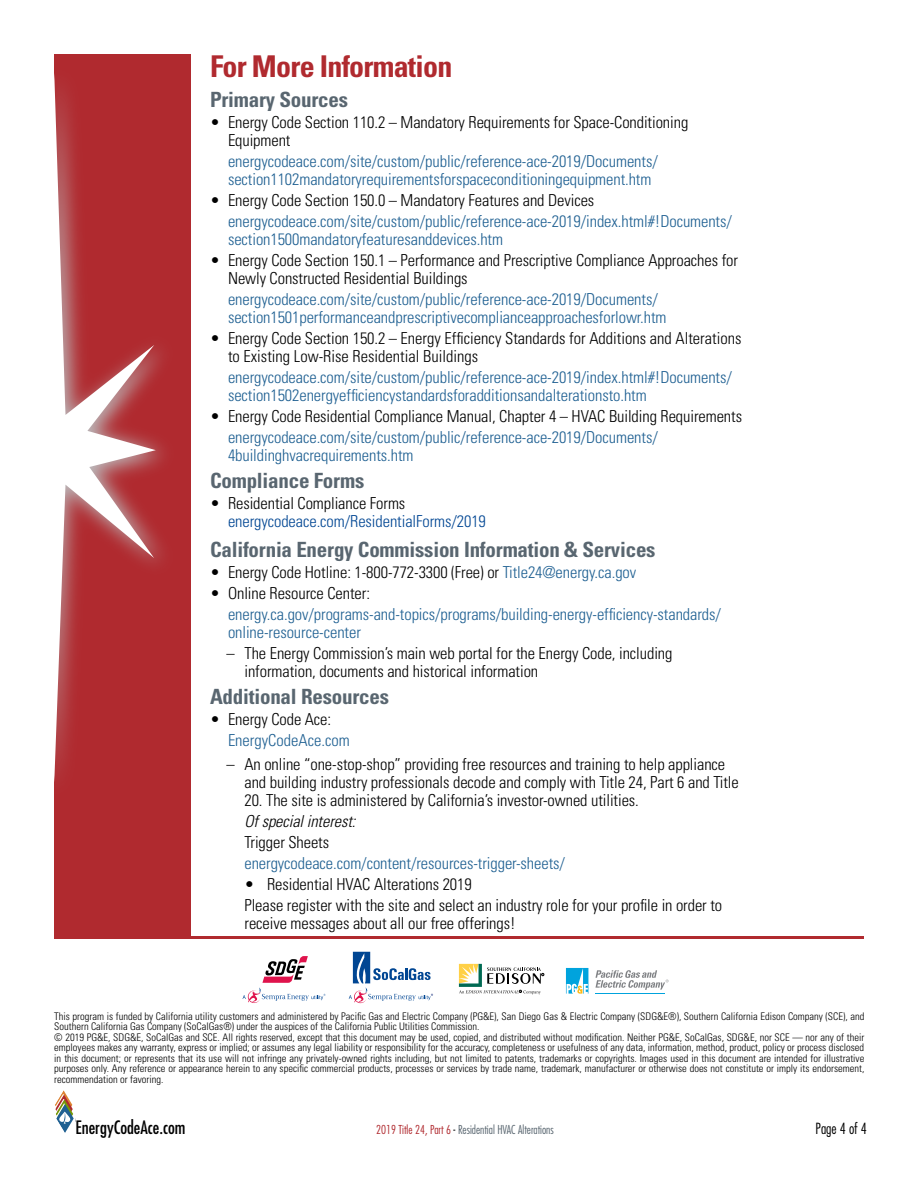
<style>
.page{position:relative;width:918px;height:1188px;background:#fff}
.page>*{position:absolute;margin:0;border:0;box-sizing:border-box;transform-origin:0 0}
.t1{font:700 condensed 30px "Univers";letter-spacing:-.025em;color:#b02a2f}
.t2{font:700 condensed 21px "Univers";letter-spacing:-.01em;color:#596670}
.t3{font:condensed 18px "Futura";color:#000}
.t4{font:300 condensed 16.5px/18px "Univers";letter-spacing:-.005em;color:#000}
.t5{font:300 condensed 16.5px/18px "Univers";letter-spacing:-.005em;color:#1f6092}
.t6{font:300 condensed 16.5px "Univers";letter-spacing:-.005em;color:#004693}
.t7{font:italic 300 condensed 16.5px "Univers";letter-spacing:-.005em;color:#000}
.t8{font:300 condensed 15px "Futura";color:#000}
.t9{font:300 condensed 12px "Futura";color:#596670}
.t10{font:300 condensed 10.5px/10.5px "Univers";color:#000}
.s1{color:#1f6092}
.s2{color:#b02a2f}
.s3{color:#000}
</style>
<div class="page">
<svg style="left:459px;top:964px;width:85px;height:30px"></svg>
<svg style="left:566px;top:968px;width:22px;height:26px"></svg>
<hr style="left:596px;top:993px;width:69px;height:1px;background:#00a3dd">
<svg style="left:595px;top:970px;width:74px;height:20px"></svg>
<svg style="left:349px;top:952px;width:84px;height:51px"></svg>
<svg style="left:243px;top:956px;width:82px;height:47px"></svg>
<hr style="left:54px;top:936px;width:810px;height:3px;background:#b02a2f">
<div style="left:54px;top:54px;width:137px;height:884px;background:#b02a2f"></div>
<svg style="left:54px;top:74px;width:102px;height:708px"></svg>
<svg style="left:55px;top:1090px;width:21px;height:43px"></svg>
<h1 class="t1" style="left:210px;top:48px;width:244px">For More Information</h1>
<p class="t2" style="left:210px;top:87px;width:140px">Primary Sources</p>
<p class="t4" style="left:228px;top:113px;width:462px;text-indent:-18px">• Energy Code Section 110.2 – Mandatory Requirements for Space-Conditioning<br>Equipment</p>
<p class="t5" style="left:228px;top:152px;width:431px">energycodeace.com/site/custom/public/reference-ace-2019/Documents/ section1102mandatoryrequirementsforspaceconditioningequipment.htm</p>
<p class="t4" style="left:210px;top:191px;width:386px">• Energy Code Section 150.0 – Mandatory Features and Devices</p>
<p class="t5" style="left:228px;top:212px;width:505px">energycodeace.com/site/custom/public/reference-ace-2019/index.html#!Documents/ section1500mandatoryfeaturesanddevices.htm</p>
<p class="t4" style="left:228px;top:251px;width:512px;text-indent:-18px">• Energy Code Section 150.1 – Performance and Prescriptive Compliance Approaches for<br>Newly Constructed Residential Buildings</p>
<p class="t5" style="left:228px;top:290px;width:440px">energycodeace.com/site/custom/public/reference-ace-2019/Documents/ section1501performanceandprescriptivecomplianceapproachesforlowr.htm</p>
<p class="t4" style="left:228px;top:329px;width:515px;text-indent:-18px">• Energy Code Section 150.2 – Energy Efficiency Standards for Additions and Alterations to Existing Low-Rise Residential Buildings</p>
<p class="t5" style="left:228px;top:368px;width:505px">energycodeace.com/site/custom/public/reference-ace-2019/index.html#!Documents/ section1502energyefficiencystandardsforadditionsandalterationsto.htm</p>
<p class="t4" style="left:210px;top:407px;width:534px">• Energy Code Residential Compliance Manual, Chapter 4 – HVAC Building Requirements</p>
<p class="t5" style="left:228px;top:428px;width:431px">energycodeace.com/site/custom/public/reference-ace-2019/Documents/<br>4buildinghvacrequirements.htm</p>
<p class="t2" style="left:210px;top:468px;width:156px">Compliance Forms</p>
<p class="t4" style="left:210px;top:494px;width:197px">• Residential Compliance Forms</p>
<p class="t6" style="left:228px;top:511px;width:259px">energycodeace.com/ResidentialForms/2019</p>
<p class="t2" style="left:210px;top:537px;width:447px">California Energy Commission Information &amp; Services</p>
<p class="t4" style="left:210px;top:563px;width:428px">• Energy Code Hotline: 1-800-772-3300 (Free) or <span class="s1">Title24@energy.ca.gov</span></p>
<p class="t4" style="left:210px;top:584px;width:162px">• Online Resource Center:</p>
<p class="t5" style="left:228px;top:605px;width:495px">energy.ca.gov/programs-and-topics/programs/building-energy-efficiency-standards/ online-resource-center</p>
<p class="t4" style="left:245px;top:644px;width:429px;text-indent:-18px">– The Energy Commission’s main web portal for the Energy Code, including information, documents and historical information</p>
<p class="t2" style="left:210px;top:684px;width:181px">Additional Resources</p>
<p class="t4" style="left:210px;top:710px;width:123px">• Energy Code Ace:</p>
<p class="t5" style="left:228px;top:731px;width:123px">EnergyCodeAce.com</p>
<p class="t4" style="left:245px;top:755px;width:496px;text-indent:-18px">– An online “one-stop-shop” providing free resources and training to help appliance and building industry professionals decode and comply with Title 24, Part 6 and Title</p>
<p class="t4" style="left:245px;top:791px;width:396px">20. The site is administered by California’s investor-owned utilities.</p>
<p class="t7" style="left:245px;top:812px;width:113px">Of special interest:</p>
<p class="t4" style="left:245px;top:833px;width:86px">Trigger Sheets</p>
<p class="t5" style="left:245px;top:854px;width:322px">energycodeace.com/content/resources-trigger-sheets/</p>
<p class="t4" style="left:245px;top:874px;width:479px;line-height:21px">• Residential HVAC Alterations 2019<br>Please register with the site and select an industry role for your profile in order to</p>
<p class="t4" style="left:245px;top:914px;width:273px">receive messages about all our free offerings!</p>
<p class="t10" style="left:54px;top:1011px;width:812px">This program is funded by California utility customers and administered by Pacific Gas and Electric Company (PG&amp;E), San Diego Gas &amp; Electric Company (SDG&amp;E®), Southern California Edison Company (SCE), and Southern California Gas Company (SoCalGas®) under the auspices of the California Public Utilities Commission.<br>© 2019 PG&amp;E, SDG&amp;E, SoCalGas and SCE. All rights reserved, except that this document may be used, copied, and distributed without modification. Neither PG&amp;E, SoCalGas, SDG&amp;E, nor SCE — nor any of their employees makes any warranty, express or implied; or assumes any legal liability or responsibility for the accuracy, completeness or usefulness of any data, information, method, product, policy or process disclosed in this document; or represents that its use will not infringe any privately-owned rights including, but not limited to patents, trademarks or copyrights. Images used in this document are intended for illustrative purposes only. Any reference or appearance herein to any specific commercial products, processes or services by trade name, trademark, manufacturer or otherwise does not constitute or imply its endorsement, recommendation or favoring.</p>
<p class="t3" style="left:76px;top:1116px;width:111px">EnergyCodeAce.com</p>
<p class="t9" style="left:376px;top:1122px;width:179px"><span class="s2">2019 Title 24, Part 6</span> <span class="s3">-</span> Residential HVAC Alterations</p>
<p class="t8" style="left:816px;top:1119px;width:53px">Page 4 of 4</p>
</div>
